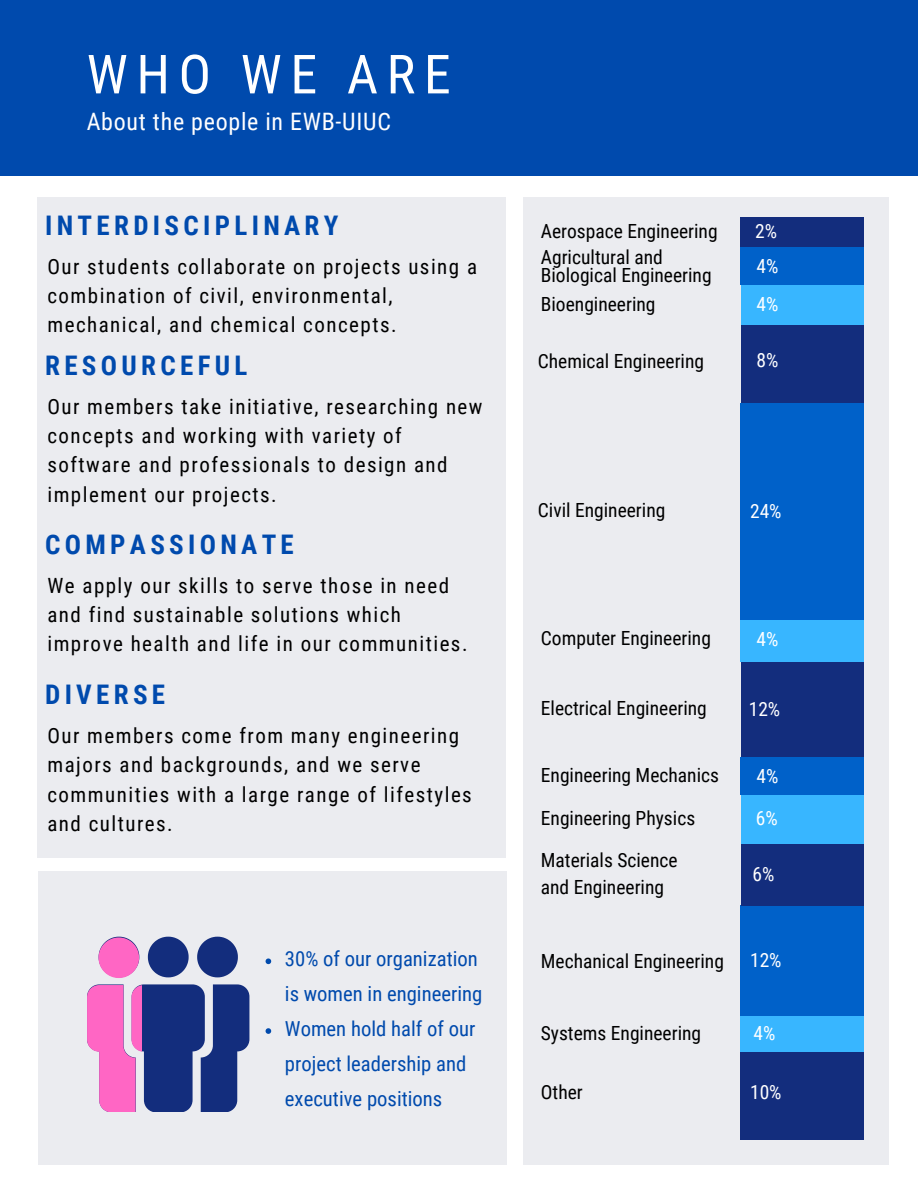
<style>
.page{position:relative;width:918px;height:1188px;background:#fff}
.page>*{position:absolute;margin:0;border:0;box-sizing:border-box;transform-origin:0 0}
.t1{font:54px "Roboto Condensed";letter-spacing:.16em;color:#fff}
.t2{font:700 27px "Roboto Condensed";letter-spacing:.16em;color:#004aad}
.t3{font:24px "Roboto Condensed";letter-spacing:.03em;color:#fff}
.t4{font:21px/29.2px "Roboto Condensed";letter-spacing:.07em;color:#000}
.t5{font:20.7px/34.8px "Roboto Condensed";color:#004aad}
.t6{font:19.5px "Roboto Condensed";color:#000}
.t7{font:19.5px "Roboto Condensed";color:#fff}
</style>
<div class="page">
<div style="left:0;top:0;width:918px;height:176px;background:#004aad"></div>
<div style="left:38px;top:197px;width:468px;height:660px;background:#ebecf0"></div>
<div style="left:38px;top:871px;width:468px;height:294px;background:#ebecf0"></div>
<svg style="left:148px;top:937px;width:41px;height:40px"></svg>
<svg style="left:197px;top:937px;width:41px;height:40px"></svg>
<svg style="left:99px;top:937px;width:40px;height:41px"></svg>
<svg style="left:87px;top:984px;width:162px;height:128px"></svg>
<div style="left:523px;top:197px;width:366px;height:968px;background:#ebecf0"></div>
<svg style="left:266px;top:958px;width:5px;height:6px"></svg>
<svg style="left:266px;top:1028px;width:5px;height:6px"></svg>
<div style="left:741px;top:217px;width:123px;height:31px;background:#132d7d"></div>
<div style="left:741px;top:248px;width:123px;height:37px;background:#0061c9"></div>
<div style="left:741px;top:285px;width:123px;height:41px;background:#38b6ff"></div>
<div style="left:741px;top:325px;width:123px;height:78px;background:#132d7d"></div>
<div style="left:741px;top:403px;width:123px;height:217px;background:#0061c9"></div>
<div style="left:741px;top:620px;width:123px;height:42px;background:#38b6ff"></div>
<div style="left:741px;top:662px;width:123px;height:111px;background:#132d7d"></div>
<div style="left:741px;top:758px;width:123px;height:37px;background:#0061c9"></div>
<div style="left:741px;top:795px;width:123px;height:67px;background:#38b6ff"></div>
<div style="left:741px;top:905px;width:123px;height:114px;background:#0061c9"></div>
<div style="left:741px;top:845px;width:123px;height:61px;background:#132d7d"></div>
<div style="left:741px;top:1016px;width:123px;height:38px;background:#38b6ff"></div>
<div style="left:741px;top:1052px;width:123px;height:87px;background:#132d7d"></div>
<p class="t1" style="left:87px;top:43px;width:366px">WHO WE ARE</p>
<p class="t3" style="left:87px;top:108px;width:306px">About the people in EWB-UIUC</p>
<p class="t2" style="left:45px;top:210px;width:295px">INTERDISCIPLINARY</p>
<p class="t4" style="left:47px;top:252px;width:431px">Our students collaborate on projects using a combination of civil, environmental, mechanical, and chemical concepts.</p>
<p class="t2" style="left:45px;top:350px;width:204px">RESOURCEFUL</p>
<p class="t4" style="left:47px;top:392px;width:437px">Our members take initiative, researching new concepts and working with variety of software and professionals to design and implement our projects.</p>
<p class="t2" style="left:45px;top:529px;width:250px">COMPASSIONATE</p>
<p class="t4" style="left:47px;top:571px;width:422px">We apply our skills to serve those in need and find sustainable solutions which improve health and life in our communities.</p>
<p class="t2" style="left:45px;top:679px;width:122px">DIVERSE</p>
<p class="t4" style="left:47px;top:721px;width:426px">Our members come from many engineering majors and backgrounds, and we serve communities with a large range of lifestyles and cultures.</p>
<p class="t5" style="left:285px;top:942px;width:199px">30% of our organization is women in engineering</p>
<p class="t5" style="left:285px;top:1012px;width:192px">Women hold half of our project leadership and executive positions</p>
<p class="t6" style="left:541px;top:220px;width:178px">Aerospace Engineering</p>
<p class="t6" style="left:541px;top:246px;width:123px">Agricultural and</p>
<p class="t6" style="left:541px;top:264px;width:172px">Biological Engineering</p>
<p class="t6" style="left:541px;top:293px;width:116px">Bioengineering</p>
<p class="t6" style="left:538px;top:350px;width:168px">Chemical Engineering</p>
<p class="t7" style="left:755px;top:220px;width:23px">2%</p>
<p class="t7" style="left:756px;top:255px;width:23px">4%</p>
<p class="t7" style="left:756px;top:293px;width:23px">4%</p>
<p class="t7" style="left:756px;top:349px;width:23px">8%</p>
<p class="t6" style="left:538px;top:499px;width:129px">Civil Engineering</p>
<p class="t7" style="left:750px;top:499px;width:33px">24%</p>
<p class="t6" style="left:541px;top:627px;width:172px">Computer Engineering</p>
<p class="t7" style="left:756px;top:628px;width:23px">4%</p>
<p class="t6" style="left:541px;top:697px;width:167px">Electrical Engineering</p>
<p class="t7" style="left:749px;top:698px;width:33px">12%</p>
<p class="t6" style="left:541px;top:764px;width:180px">Engineering Mechanics</p>
<p class="t6" style="left:541px;top:807px;width:156px">Engineering Physics</p>
<p class="t7" style="left:756px;top:765px;width:23px">4%</p>
<p class="t7" style="left:756px;top:807px;width:23px">6%</p>
<p class="t6" style="left:541px;top:849px;width:138px">Materials Science</p>
<p class="t6" style="left:541px;top:876px;width:125px">and Engineering</p>
<p class="t7" style="left:753px;top:863px;width:23px">6%</p>
<p class="t6" style="left:541px;top:950px;width:185px">Mechanical Engineering</p>
<p class="t7" style="left:750px;top:949px;width:33px">12%</p>
<p class="t6" style="left:541px;top:1022px;width:162px">Systems Engineering</p>
<p class="t7" style="left:754px;top:1022px;width:23px">4%</p>
<p class="t6" style="left:541px;top:1081px;width:43px">Other</p>
<p class="t7" style="left:750px;top:1081px;width:33px">10%</p>
</div>
